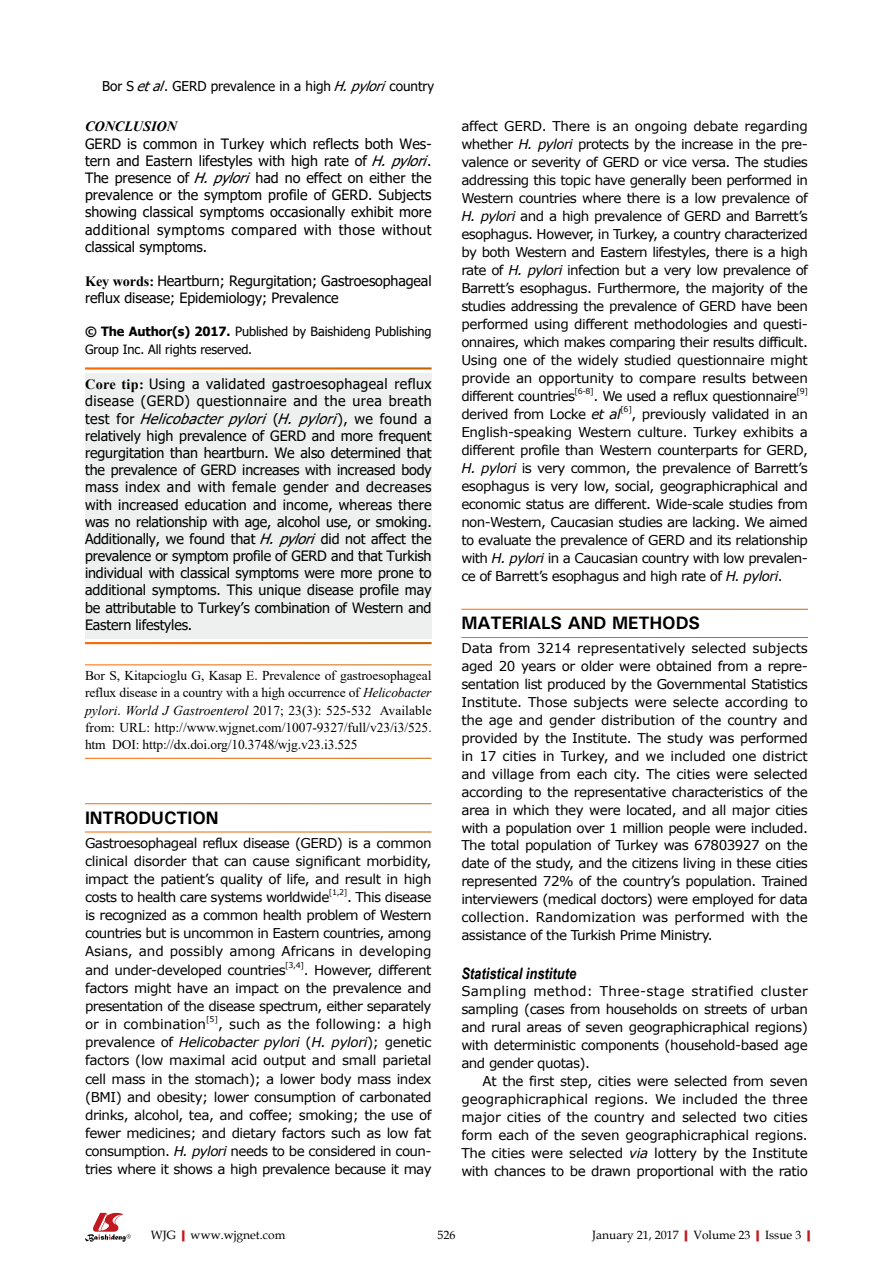
<style>
.page{position:relative;width:893px;height:1263px;background:#fff}
.page>*{position:absolute;margin:0;border:0;box-sizing:border-box;transform-origin:0 0}
.t1{font:700 18px "Univers";letter-spacing:-.01em;color:#000}
.t2{font:italic 700 15.75px "Arial Narrow";color:#000}
.t3{font:14.25px/17.1px "Tahoma";color:#000}
.t4{font:13.5px/18px "Verdana";letter-spacing:-.035em;color:#000;text-align:justify}
.t5{font:13.5px/17.2px "Times New Roman";letter-spacing:-.01em;color:#000;text-align:justify}
.t6{font:13.5px "Verdana";letter-spacing:-.015em;color:#000}
.t7{font:13.5px "Verdana";letter-spacing:-.005em;color:#000}
.t8{font:13.5px "Tahoma";color:#000}
.t9{font:13.5px "Verdana";letter-spacing:.02em;color:#000}
.t10{font:12.75px/17.2px "Tahoma";letter-spacing:-.005em;color:#000}
.t11{font:12px "Book Antiqua";color:#000}
.t12{font:7.8px "Verdana";color:#000}
.s1{font-style:italic}
.s2{font-family:"Times New Roman";font-weight:700;font-style:italic}
.s3{font-family:"Times New Roman";font-weight:700}
.s4{font-weight:700}
.s5{font-weight:700;color:#c01a20}
</style>
<div class="page">
<div style="left:85px;top:373px;width:347px;height:265px;background:#eeefef"></div>
<svg style="left:85px;top:1213px;width:46px;height:29px"></svg>
<p class="t8" style="left:102px;top:77px;width:334px">Bor S <span class="s1">etal</span>. GERD prevalence in a high <span class="s1">H.pylori</span>country</p>
<p class="t3" style="left:85px;top:118px;width:349px"><span class="s2">CONCLUSION<br></span>GERD is common in Turkey which reflects both Wes&shy;tern and Eastern lifestyles with high rate of <span class="s1">H.pylori</span>.<br>The presence of <span class="s1">H.pylori</span>had no effect on either the pre-valence or the symptom profile of GERD. Subjects showing classical symptoms occasionally exhibit more additional symptoms compared with those without classical symptoms.</p>
<p class="t3" style="left:85px;top:273px;width:348px"><span class="s3">Key words:</span> Heartburn; Regurgitation; Gastroesophageal reflux disease; Epidemiology; Prevalence</p>
<p class="t10" style="left:85px;top:324px;width:348px"><span class="s4">© The Author(s) 2017.</span> Published by Baishideng Publishing<br>Group Inc. All rights reserved.</p>
<p class="t3" style="left:85px;top:376px;width:348px;text-align:justify"><span class="s3">Core tip:</span> Using a validated gastroesophageal reflux disease (GERD) questionnaire and the urea breath t e s t f o r <span class="s1">Helicobacterpylori</span> ( <span class="s1">H.pylori</span>) , w e f o u n d a relatively high prevalence of GERD and more frequent regurgitation than heartburn. We also determined that the preva- lence of GERD increases with increased body mass index and with female gender and decreases with increased education and income, whereas there was no relationship with age, alcohol use, or smoking.<br>Additionally, we found that <span class="s1">H.pylori</span>did not affect the prevalence or symptom profile of GERD and that Turkish individual with classical symptoms were more prone to additional symptoms. This unique disease profile may be attributable to Turkey’s combination of Western and Eastern lifestyles.</p>
<p class="t5" style="left:85px;top:667px;width:348px">Bor S, Kitapcioglu G, Kasap E. Prevalence of gastroesophageal reflux disease in a country with a high occurrence of <span class="s1">Helicobacter pylori</span>. <span class="s1">World J Gastroenterol</span> 2017; 23(3): 525-532 Available from: URL: http://www.wjgnet.com/1007-9327/full/v23/i3/525. htm DOI: http://dx.doi.org/10.3748/wjg.v23.i3.525</p>
<p class="t1" style="left:85px;top:806px;width:135px">INTRODUCTION</p>
<p class="t4" style="left:85px;top:833px;width:348px">Gastroesophageal reflux disease (GERD) is a common clinical disorder that can cause significant morbidity, impact the patient’s quality of life, and result in high costs to health care systems worldwide</p>
<p class="t12" style="left:329px;top:887px;width:20px">[1,2]</p>
<p class="t4" style="left:85px;top:888px;width:348px;text-indent:262px">. This disease is recognized as a common health problem of Western countries but is uncommon in Eastern countries, among Asians, and possibly among Africans in developing and under-developed countries</p>
<p class="t12" style="left:285px;top:959px;width:20px">[3,4]</p>
<p class="t4" style="left:85px;top:960px;width:348px;text-indent:219px">. However, different factors might have an impact on the prevalence and presentation of the disease spectrum, either separately or in combination</p>
<p class="t12" style="left:206px;top:1014px;width:14px">[5]</p>
<p class="t4" style="left:85px;top:1015px;width:348px;text-indent:133px">, such as the following: a high prevalence of <span class="s1">Helicobacter pylori</span> (<span class="s1">H. pylori</span>); genetic factors (low maximal acid output and small parietal cell mass in the stomach); a lower body mass index (BMI) and obesity; lower consumption of carbonated drinks, alcohol, tea, and coffee; smoking; the use of fewer medicines; and dietary factors such as low fat consumption. <span class="s1">H. pylori</span> needs to be considered in coun&shy;tries where it shows a high prevalence because it may</p>
<p class="t4" style="left:461px;top:117px;width:348px">affect GERD. There is an ongoing debate regarding whether <span class="s1">H. pylori</span> protects by the increase in the pre&shy;valence or severity of GERD or vice versa. The studies addressing this topic have generally been performed in Western countries where there is a low prevalence of <span class="s1">H. pylori</span> and a high prevalence of GERD and Barrett’s esophagus. However, in Turkey, a country characterized by both Western and Eastern lifestyles, there is a high rate of <span class="s1">H. pylori</span> infection but a very low prevalence of Barrett’s esophagus. Furthermore, the majority of the studies addressing the prevalence of GERD have been performed using different methodologies and questi&shy;onnaires, which makes comparing their results difficult.<br>Using one of the widely studied questionnaire might provide an opportunity to compare results between different countries</p>
<p class="t12" style="left:574px;top:386px;width:21px">[6-8]</p>
<p class="t4" style="left:593px;top:387px;width:205px">. We used a reflux questionnaire</p>
<p class="t12" style="left:796px;top:386px;width:13px">[9]</p>
<p class="t4" style="left:461px;top:405px;width:161px">derived from Locke <span class="s1">et al</span></p>
<p class="t12" style="left:620px;top:404px;width:13px">[6]</p>
<p class="t4" style="left:461px;top:405px;width:348px;text-indent:170px">, previously validated in an English-speaking Western culture. Turkey exhibits a different profile than Western counterparts for GERD, <span class="s1">H. pylori</span> is very common, the prevalence of Barrett’s esophagus is very low, social, geographicraphical and economic status are different. Wide-scale studies from non-Western, Caucasian studies are lacking. We aimed to evaluate the prevalence of GERD and its relationship with <span class="s1">H. pylori</span> in a Caucasian country with low prevalen&shy;ce of Barrett’s esophagus and high rate of <span class="s1">H. pylori</span>.</p>
<p class="t1" style="left:461px;top:612px;width:240px">MATERIALS AND METHODS</p>
<p class="t4" style="left:461px;top:639px;width:348px">Data from 3214 representatively selected subjects aged 20 years or older were obtained from a repre&shy;sentation list produced by the Governmental Statistics Institute. Those subjects were selecte according to the age and gender distribution of the country and provided by the Institute. The study was performed in 17 cities in Turkey, and we included one district and village from each city. The cities were selected according to the representative characteristics of the area in which they were located, and all major cities with a population over 1 million people were included.<br>The total population of Turkey was 67803927 on the date of the study, and the citizens living in these cities represented 72% of the country’s population. Trained interviewers (medical doctors) were employed for data collection. Randomization was performed with the assistance of the Turkish Prime Ministry.</p>
<p class="t2" style="left:461px;top:961px;width:116px">Statistical institute</p>
<p class="t9" style="left:461px;top:982px;width:348px">Sampling method: Three-stage stratified cluster</p>
<p class="t4" style="left:461px;top:1000px;width:348px">sampling (cases from households on streets of urban</p>
<p class="t4" style="left:461px;top:1018px;width:348px">and rural areas of seven geographicraphical regions)</p>
<p class="t4" style="left:461px;top:1036px;width:348px">with deterministic components (household-based age</p>
<p class="t4" style="left:461px;top:1054px;width:130px">and gender quotas).</p>
<p class="t4" style="left:483px;top:1072px;width:327px">At the first step, cities were selected from seven</p>
<p class="t7" style="left:461px;top:1089px;width:348px">geographicraphical regions. We included the three</p>
<p class="t7" style="left:461px;top:1107px;width:348px">major cities of the country and selected two cities</p>
<p class="t6" style="left:461px;top:1125px;width:348px">form each of the seven geographicraphical regions.</p>
<p class="t6" style="left:461px;top:1143px;width:348px">The cities were selected <span class="s1">via</span> lottery by the Institute</p>
<p class="t4" style="left:461px;top:1161px;width:348px">with chances to be drawn proportional with the ratio</p>
<p class="t11" style="left:151px;top:1226px;width:136px">WJG<span class="s5">|</span>www.wjgnet.com</p>
<p class="t11" style="left:437px;top:1226px;width:19px">526</p>
<p class="t11" style="left:592px;top:1226px;width:225px">January 21, 2017<span class="s5">|</span>Volume 23<span class="s5">|</span>Issue 3<span class="s5">|</span></p>
</div>
